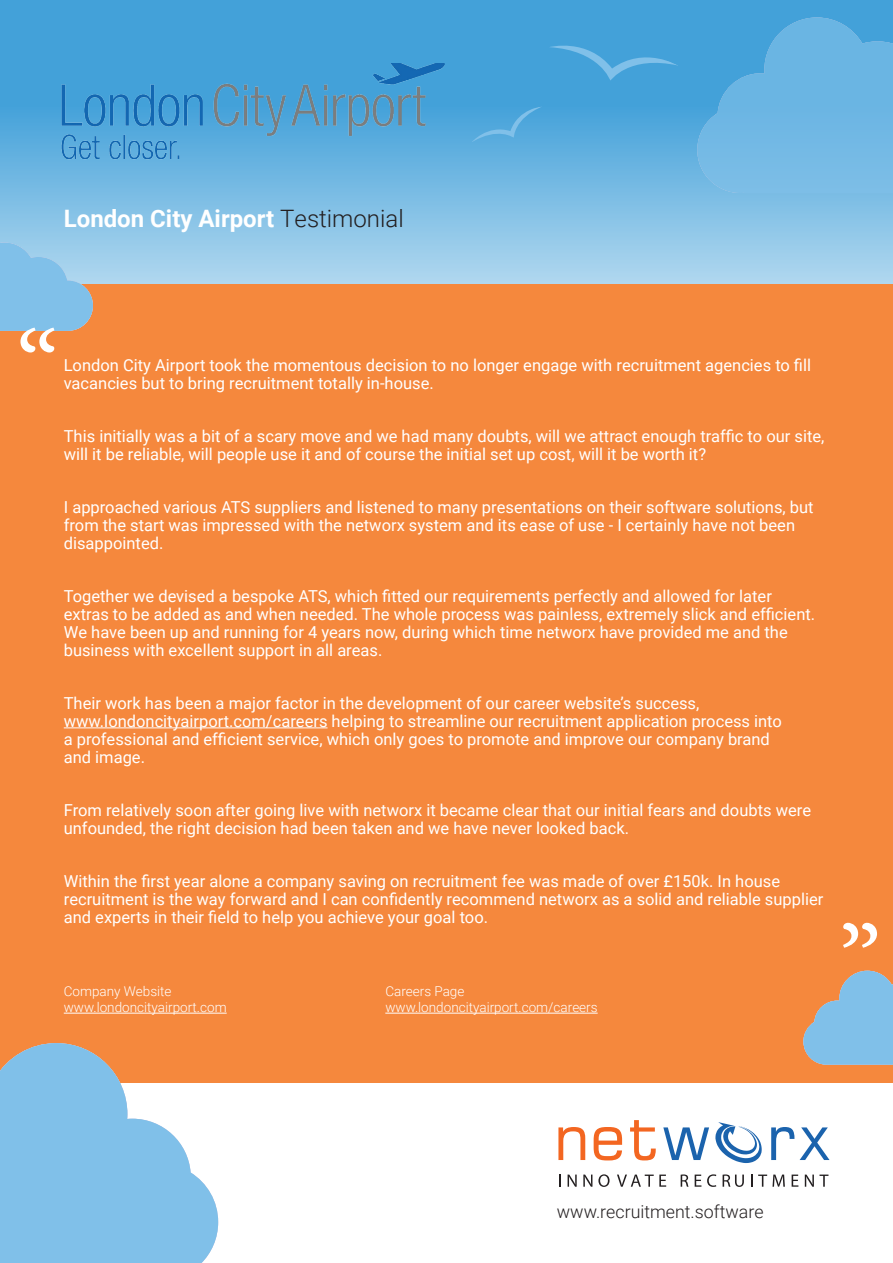
<style>
.page{position:relative;width:893px;height:1263px;background:#fff}
.page>*{position:absolute;margin:0;border:0;box-sizing:border-box;transform-origin:0 0}
.t1{font:700 24px "Roboto";color:#fff}
.t2{font:300 17.85px "Roboto";color:#231f20}
.t3{font:16.5px/18px "Roboto";color:#fff}
.t4{font:300 13.5px/16.2px "Roboto";color:#fff}
.s1{font-weight:300;color:#231f20}
</style>
<div class="page">
<svg style="left:0;top:106px;width:893px;height:178px;background:#86c2e6"></svg>
<div style="left:0;top:284px;width:893px;height:798px;background:#f5883d"></div>
<hr style="left:64px;top:727px;width:264px;height:1px;background:#fff">
<svg style="left:0;top:1043px;width:218px;height:220px;fill:#80c0e9"></svg>
<div style="left:0;top:0;width:893px;height:106px;background:#43a1d9"></div>
<svg style="left:559px;top:1174px;width:2px;height:13px"></svg>
<svg style="left:568px;top:1174px;width:9px;height:13px"></svg>
<svg style="left:583px;top:1174px;width:9px;height:13px"></svg>
<svg style="left:598px;top:1174px;width:11px;height:13px"></svg>
<svg style="left:617px;top:1174px;width:49px;height:13px"></svg>
<svg style="left:681px;top:1174px;width:7px;height:13px"></svg>
<svg style="left:695px;top:1174px;width:6px;height:13px"></svg>
<svg style="left:707px;top:1174px;width:9px;height:13px"></svg>
<svg style="left:723px;top:1174px;width:21px;height:13px"></svg>
<svg style="left:751px;top:1174px;width:1px;height:13px"></svg>
<svg style="left:758px;top:1174px;width:27px;height:13px"></svg>
<svg style="left:792px;top:1174px;width:6px;height:13px"></svg>
<svg style="left:805px;top:1174px;width:23px;height:13px"></svg>
<svg style="left:715px;top:1122px;width:47px;height:41px"></svg>
<svg style="left:663px;top:1127px;width:46px;height:33px"></svg>
<svg style="left:771px;top:1127px;width:23px;height:33px"></svg>
<svg style="left:800px;top:1127px;width:29px;height:33px"></svg>
<svg style="left:558px;top:1127px;width:27px;height:33px"></svg>
<svg style="left:594px;top:1127px;width:28px;height:33px"></svg>
<svg style="left:630px;top:1120px;width:26px;height:40px"></svg>
<svg style="left:697px;top:17px;width:196px;height:176px"></svg>
<svg style="left:550px;top:45px;width:128px;height:36px"></svg>
<svg style="left:471px;top:106px;width:72px;height:36px;background:#54a9dd"></svg>
<img style="left:50px;top:64px;width:407px;height:108px">
<svg style="left:803px;top:971px;width:90px;height:94px"></svg>
<hr style="left:64px;top:1013px;width:163px;height:1px;background:#fff">
<hr style="left:385px;top:1013px;width:213px;height:1px;background:#fff">
<svg style="left:0;top:229px;width:93px;height:123px"></svg>
<svg style="left:843px;top:923px;width:34px;height:25px"></svg>
<h1 class="t1" style="left:64px;top:202px;width:341px">London City Airport <span class="s1">Testimonial</span></h1>
<p class="t3" style="left:64px;top:355px;width:749px">London City Airport took the momentous decision to no longer engage with recruitment agencies to fill vacancies but to bring recruitment totally in-house.</p>
<p class="t3" style="left:64px;top:426px;width:762px">This initially was a bit of a scary move and we had many doubts, will we attract enough traffic to our site, will it be reliable, will people use it and of course the initial set up cost, will it be worth it?</p>
<p class="t3" style="left:64px;top:497px;width:751px">I approached various ATS suppliers and listened to many presentations on their software solutions, but from the start was impressed with the networx system and its ease of use - I certainly have not been disappointed.</p>
<p class="t3" style="left:64px;top:586px;width:753px">Together we devised a bespoke ATS, which fitted our requirements perfectly and allowed for later extras to be added as and when needed. The whole process was painless, extremely slick and efficient.<br>We have been up and running for 4 years now, during which time networx have provided me and the business with excellent support in all areas.</p>
<p class="t3" style="left:64px;top:693px;width:720px">Their work has been a major factor in the development of our career website’s success, www.londoncityairport.com/careers helping to streamline our recruitment application process into a professional and efficient service, which only goes to promote and improve our company brand and image.</p>
<p class="t3" style="left:64px;top:800px;width:749px">From relatively soon after going live with networx it became clear that our initial fears and doubts were unfounded, the right decision had been taken and we have never looked back.</p>
<p class="t3" style="left:64px;top:871px;width:761px">Within the first year alone a company saving on recruitment fee was made of over £150k. In house recruitment is the way forward and I can confidently recommend networx as a solid and reliable supplier and experts in their field to help you achieve your goal too.</p>
<p class="t4" style="left:64px;top:982px;width:164px">Company Website www.londoncityairport.com</p>
<p class="t4" style="left:385px;top:982px;width:214px">Careers Page www.londoncityairport.com/careers</p>
<p class="t2" style="left:557px;top:1199px;width:208px">www.recruitment.software</p>
</div>
